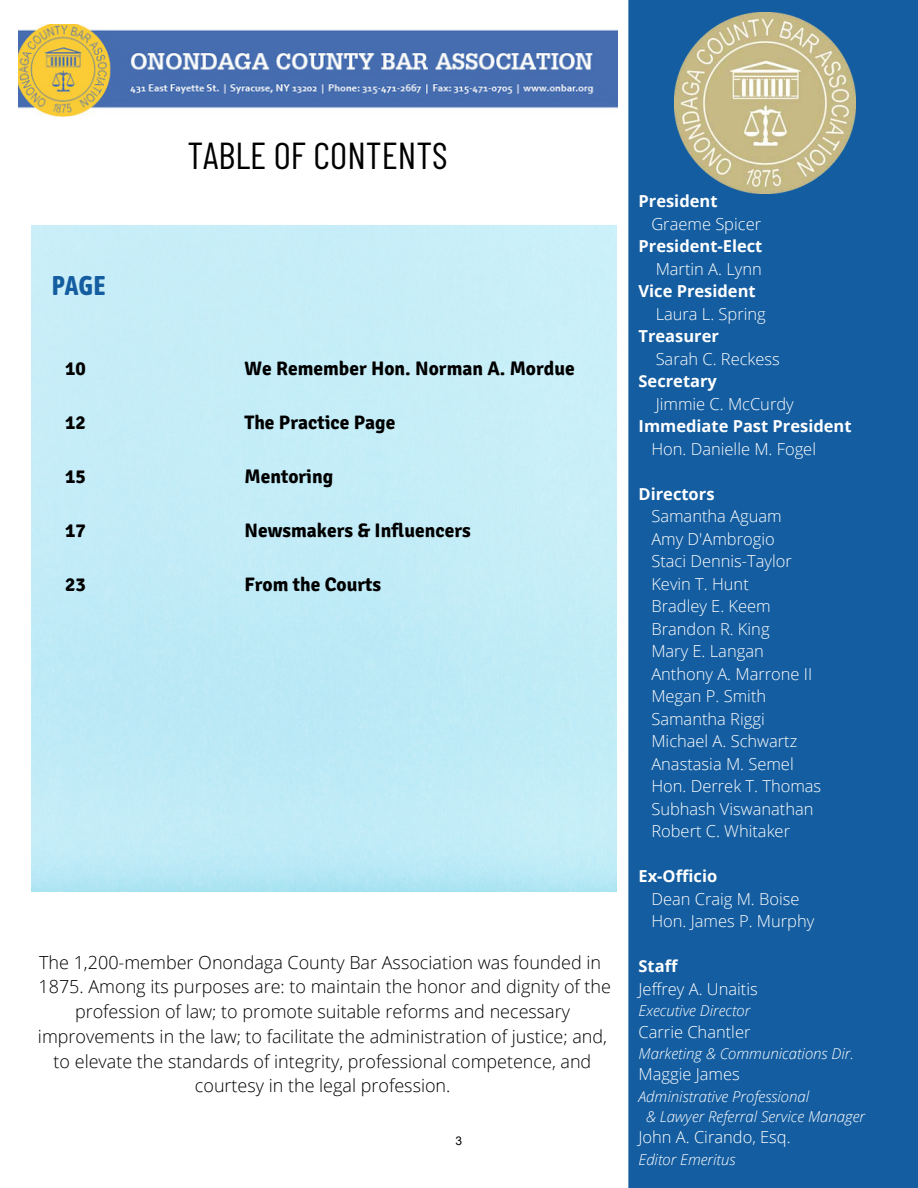
<style>
.page{position:relative;width:918px;height:1188px;background:#fff}
.page>*{position:absolute;margin:0;border:0;box-sizing:border-box;transform-origin:0 0}
.t1{font:37.5px "Barlow Condensed";color:#000}
.t2{font:700 27px "Asap Condensed";color:#145da0}
.t3{font:700 19.5px "Signika";color:#000}
.t4{font:300 18px/24.8px "Open Sans";color:#000;text-align:center}
.t5{font:300 16.5px/22.5px "Open Sans";color:#fff}
.t6{font:700 16.5px "Open Sans";color:#fff}
.t7{font:italic 300 15px/20.2px "Open Sans";color:#fff}
.t8{font:12px "Arial";color:#000}
</style>
<div class="page">
<img style="left:19px;top:25px;width:598px;height:92px">
<div style="left:628px;top:0;width:290px;height:1188px;background:#145da0"></div>
<img style="left:675px;top:12px;width:181px;height:181px">
<h2 class="t2" style="left:52px;top:270px;width:55px">PAGE</h2>
<h1 class="t1" style="left:187px;top:132px;width:262px">TABLE OF CONTENTS</h1>
<p class="t3" style="left:65px;top:357px;width:22px">10</p>
<p class="t3" style="left:244px;top:357px;width:332px">We Remember Hon. Norman A. Mordue</p>
<p class="t3" style="left:65px;top:411px;width:22px">12</p>
<p class="t3" style="left:244px;top:411px;width:152px">The Practice Page</p>
<p class="t3" style="left:65px;top:465px;width:22px">15</p>
<p class="t3" style="left:244px;top:465px;width:90px">Mentoring</p>
<p class="t3" style="left:65px;top:519px;width:22px">17</p>
<p class="t3" style="left:244px;top:519px;width:228px">Newsmakers &amp; Influencers</p>
<p class="t3" style="left:65px;top:573px;width:22px">23</p>
<p class="t3" style="left:244px;top:573px;width:138px">From the Courts</p>
<p class="t4" style="left:38px;top:949px;width:575px">The 1,200-member Onondaga County Bar Association was founded in 1875. Among its purposes are: to maintain the honor and dignity of the profession of law; to promote suitable reforms and necessary improvements in the law; to facilitate the administration of justice; and, to elevate the standards of integrity, professional competence, and courtesy in the legal profession.</p>
<p class="t8" style="left:456px;top:1132px;width:8px">3</p>
<p class="t6" style="left:639px;top:190px;width:80px">President</p>
<p class="t5" style="left:651px;top:212px;width:111px">Graeme Spicer</p>
<p class="t6" style="left:639px;top:235px;width:125px">President-Elect</p>
<p class="t5" style="left:656px;top:257px;width:108px">Martin A. Lynn</p>
<p class="t6" style="left:639px;top:280px;width:119px">Vice President</p>
<p class="t5" style="left:656px;top:302px;width:112px">Laura L. Spring</p>
<p class="t6" style="left:639px;top:325px;width:82px">Treasurer</p>
<p class="t5" style="left:656px;top:347px;width:126px">Sarah C. Reckess</p>
<p class="t6" style="left:639px;top:370px;width:80px">Secretary</p>
<p class="t5" style="left:656px;top:392px;width:140px">Jimmie C. McCurdy</p>
<p class="t6" style="left:639px;top:415px;width:214px">Immediate Past President</p>
<p class="t5" style="left:651px;top:437px;width:166px">Hon. Danielle M. Fogel</p>
<p class="t6" style="left:639px;top:482px;width:77px">Directors</p>
<p class="t5" style="left:651px;top:505px;width:171px">Samantha Aguam<br>Amy D'Ambrogio<br>Staci Dennis-Taylor<br>Kevin T. Hunt<br>Bradley E. Keem<br>Brandon R. King<br>Mary E. Langan<br>Anthony A. Marrone II<br>Megan P. Smith<br>Samantha Riggi<br>Michael A. Schwartz<br>Anastasia M. Semel<br>Hon. Derrek T. Thomas<br>Subhash Viswanathan<br>Robert C. Whitaker</p>
<p class="t6" style="left:639px;top:865px;width:80px">Ex-Officio</p>
<p class="t5" style="left:651px;top:887px;width:164px">Dean Craig M. Boise<br>Hon. James P. Murphy</p>
<p class="t6" style="left:639px;top:955px;width:40px">Staff</p>
<p class="t5" style="left:639px;top:977px;width:121px">Jeffrey A. Unaitis</p>
<p class="t7" style="left:639px;top:1000px;width:113px">Executive Director</p>
<p class="t5" style="left:639px;top:1020px;width:113px">Carrie Chantler</p>
<p class="t7" style="left:639px;top:1043px;width:217px">Marketing &amp; Communications Dir.</p>
<p class="t5" style="left:639px;top:1063px;width:103px">Maggie James</p>
<p class="t7" style="left:646px;top:1086px;width:220px;text-indent:-8px">Administrative Professional<br>&amp; Lawyer Referral Service Manager</p>
<p class="t5" style="left:639px;top:1126px;width:154px">John A. Cirando, Esq.</p>
<p class="t7" style="left:639px;top:1149px;width:98px">Editor Emeritus</p>
</div>
